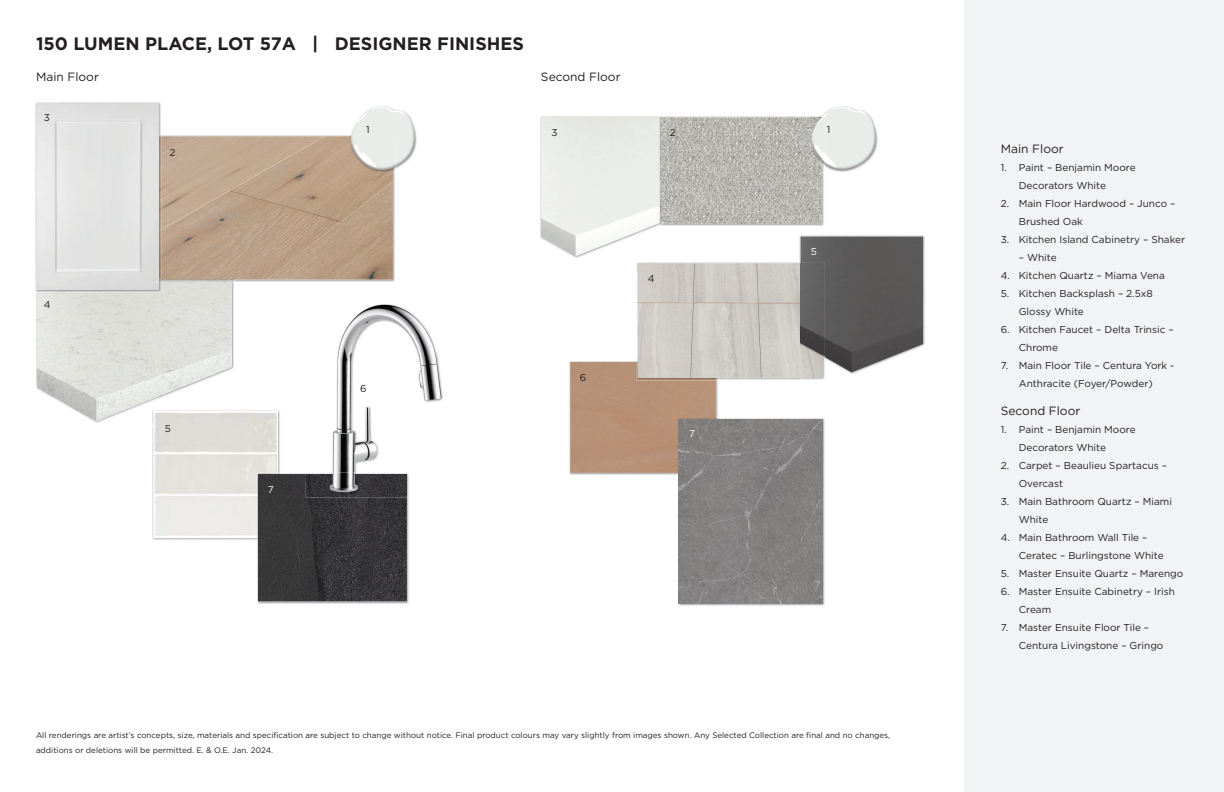
<style>
.page{position:relative;width:1224px;height:792px;background:#fff}
.page>*{position:absolute;margin:0;border:0;box-sizing:border-box;transform-origin:0 0}
.t1{font:700 18px "Gotham";color:#231f20}
.t2{font:12px "Gotham";color:#231f20}
.t3{font:10px/18px "Gotham";color:#231f20}
.t4{font:10px "Gotham";color:#fff}
.t5{font:8px/15px "Gotham";color:#231f20}
</style>
<div class="page">
<div style="left:965px;top:0;width:259px;height:792px;background:#f2f3f4"></div>
<img style="left:569px;top:361px;width:149px;height:114px">
<div style="left:570px;top:362px;width:146px;height:111px;background:#b79177"></div>
<img style="left:636px;top:262px;width:165px;height:118px">
<img style="left:636px;top:362px;width:80px;height:18px">
<img style="left:638px;top:263px;width:163px;height:115px">
<img style="left:541px;top:117px;width:117px;height:141px">
<img style="left:636px;top:262px;width:24px;height:10px">
<img style="left:638px;top:263px;width:22px;height:9px">
<img style="left:678px;top:418px;width:147px;height:188px">
<img style="left:677px;top:418px;width:39px;height:55px">
<img style="left:679px;top:419px;width:143px;height:185px">
<img style="left:799px;top:235px;width:126px;height:111px">
<img style="left:799px;top:263px;width:2px;height:112px">
<img style="left:801px;top:237px;width:122px;height:143px">
<img style="left:37px;top:282px;width:195px;height:141px">
<img style="left:161px;top:135px;width:234px;height:147px">
<img style="left:161px;top:280px;width:71px;height:2px">
<img style="left:161px;top:136px;width:232px;height:144px">
<img style="left:35px;top:277px;width:2px;height:15px">
<img style="left:37px;top:282px;width:124px;height:10px">
<img style="left:159px;top:135px;width:2px;height:142px">
<img style="left:36px;top:103px;width:123px;height:187px">
<img style="left:350px;top:172px;width:43px;height:1px">
<img style="left:349px;top:135px;width:1px;height:37px">
<img style="left:350px;top:106px;width:67px;height:66px">
<img style="left:152px;top:410px;width:128px;height:130px">
<img style="left:152px;top:409px;width:80px;height:14px">
<img style="left:153px;top:411px;width:125px;height:127px">
<img style="left:257px;top:473px;width:152px;height:131px">
<img style="left:257px;top:473px;width:21px;height:65px">
<img style="left:258px;top:474px;width:149px;height:127px">
<img style="left:306px;top:474px;width:101px;height:24px">
<img style="left:332px;top:304px;width:111px;height:169px">
<img style="left:329px;top:473px;width:80px;height:21px">
<img style="left:329px;top:474px;width:78px;height:20px">
<img style="left:662px;top:116px;width:162px;height:110px">
<img style="left:658px;top:117px;width:2px;height:109px">
<img style="left:660px;top:117px;width:162px;height:107px">
<svg style="left:810px;top:172px;width:14px;height:1px"></svg>
<img style="left:810px;top:106px;width:67px;height:66px">
<img style="left:810px;top:117px;width:12px;height:55px">
<h1 class="t1" style="left:36px;top:32px;width:490px">150 LUMEN PLACE, LOT 57A | DESIGNER FINISHES</h1>
<p class="t2" style="left:36px;top:69px;width:64px">Main Floor</p>
<p class="t2" style="left:541px;top:69px;width:81px">Second Floor</p>
<p class="t3" style="left:44px;top:108px;width:8px">3</p>
<p class="t3" style="left:44px;top:295px;width:8px">4</p>
<p class="t3" style="left:169px;top:143px;width:7px">2</p>
<p class="t3" style="left:165px;top:420px;width:8px">5</p>
<p class="t3" style="left:366px;top:120px;width:5px">1</p>
<p class="t4" style="left:268px;top:483px;width:7px">7</p>
<p class="t3" style="left:360px;top:380px;width:8px">6</p>
<p class="t3" style="left:552px;top:123px;width:8px">3</p>
<p class="t3" style="left:580px;top:368px;width:8px">6</p>
<p class="t3" style="left:670px;top:123px;width:7px">2</p>
<p class="t3" style="left:827px;top:120px;width:5px">1</p>
<p class="t3" style="left:648px;top:269px;width:8px">4</p>
<p class="t4" style="left:811px;top:245px;width:8px">5</p>
<p class="t4" style="left:689px;top:428px;width:7px">7</p>
<p class="t5" style="left:36px;top:727px;width:856px">All renderings are artist’s concepts, size, materials and specification are subject to change without notice. Final product colours may vary slightly from images shown. Any Selected Collection are final and no changes, additions or deletions will be permitted. E. &amp; O.E. Jan. 2024.</p>
<p class="t2" style="left:1001px;top:141px;width:64px">Main Floor</p>
<p class="t3" style="left:1019px;top:158px;width:118px;text-indent:-18px">1. Paint – Benjamin Moore<br>Decorators White</p>
<p class="t3" style="left:1019px;top:194px;width:158px;text-indent:-18px">2. Main Floor Hardwood – Junco –<br>Brushed Oak</p>
<p class="t3" style="left:1001px;top:230px;width:186px">3. Kitchen Island Cabinetry – Shaker</p>
<p class="t3" style="left:1019px;top:248px;width:39px">– White</p>
<p class="t3" style="left:1001px;top:266px;width:166px">4. Kitchen Quartz – Miama Vena</p>
<p class="t3" style="left:1019px;top:284px;width:136px;text-indent:-18px">5. Kitchen Backsplash – 2.5x8<br>Glossy White</p>
<p class="t3" style="left:1019px;top:320px;width:156px;text-indent:-18px">6. Kitchen Faucet – Delta Trinsic –<br>Chrome</p>
<p class="t3" style="left:1001px;top:356px;width:175px;text-align:center">7. Main Floor Tile – Centura York -<br>Anthracite (Foyer/Powder)</p>
<p class="t2" style="left:1001px;top:403px;width:81px">Second Floor</p>
<p class="t3" style="left:1019px;top:420px;width:118px;text-indent:-18px">1. Paint – Benjamin Moore<br>Decorators White</p>
<p class="t3" style="left:1019px;top:456px;width:150px;text-indent:-18px">2. Carpet – Beaulieu Spartacus –<br>Overcast</p>
<p class="t3" style="left:1019px;top:492px;width:155px;text-indent:-18px">3. Main Bathroom Quartz – Miami<br>White</p>
<p class="t3" style="left:1019px;top:528px;width:146px;text-indent:-18px">4. Main Bathroom Wall Tile –<br>Ceratec – Burlingstone White</p>
<p class="t3" style="left:1001px;top:564px;width:184px">5. Master Ensuite Quartz – Marengo</p>
<p class="t3" style="left:1019px;top:582px;width:158px;text-indent:-18px">6. Master Ensuite Cabinetry – Irish<br>Cream</p>
<p class="t3" style="left:1019px;top:618px;width:146px;text-indent:-18px">7. Master Ensuite Floor Tile –<br>Centura Livingstone – Gringo</p>
</div>
